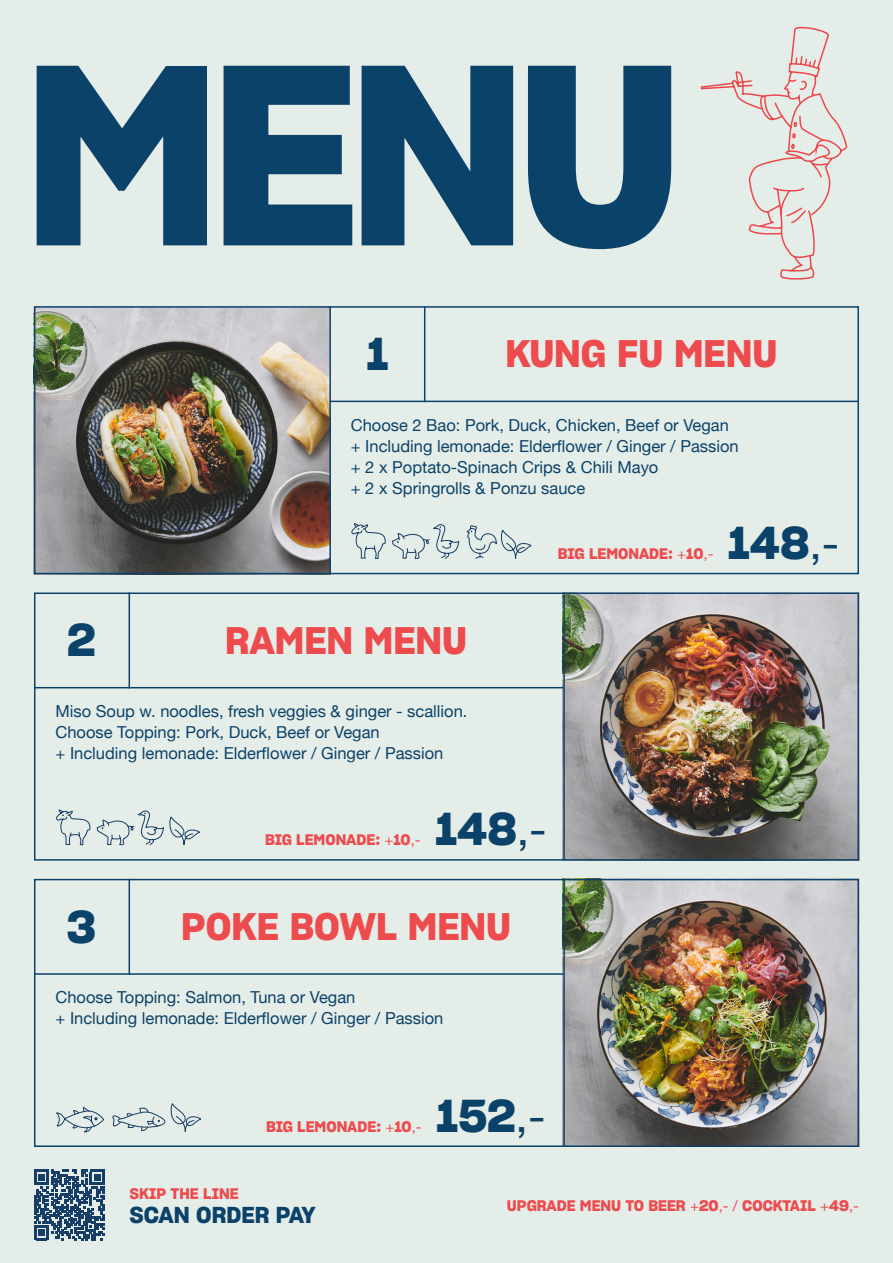
<style>
.page{position:relative;width:893px;height:1263px;background:#e5ede8}
.page>*{position:absolute;margin:0;border:0;box-sizing:border-box;transform-origin:0 0}
.t1{font:250.5px "Sharp Grotesk Semi Bold 20";color:#0b4269}
.t2{font:45px "Sharp Grotesk Semi Bold 20";letter-spacing:.005em;color:#0b4269}
.t3{font:37.5px "Sharp Grotesk Semi Bold 20";color:#ed4b4e}
.t4{font:22.5px "Sharp Grotesk Semi Bold 20";letter-spacing:-.005em;color:#0b4269}
.t5{font:16.5px/21px "Helvetica Neue";color:#0b4269}
.t6{font:15px "Sharp Grotesk Semi Bold 20";color:#ed4b4e}
.s1{font-family:"Helvetica Neue"}
</style>
<div class="page">
<img style="left:37px;top:309px;width:292px;height:262px">
<img style="left:565px;top:595px;width:291px;height:263px">
<img style="left:565px;top:882px;width:291px;height:262px">
<svg style="left:351px;top:523px;width:181px;height:36px"></svg>
<svg style="left:56px;top:809px;width:144px;height:37px"></svg>
<svg style="left:56px;top:1106px;width:48px;height:26px"></svg>
<svg style="left:700px;top:27px;width:147px;height:253px"></svg>
<svg style="left:112px;top:1103px;width:90px;height:29px"></svg>
<svg style="left:34px;top:1170px;width:71px;height:70px"></svg>
<div style="left:34px;top:306px;width:825px;height:268px;border:2px solid #0b4269"></div>
<hr style="left:329px;top:306px;width:2px;height:268px;background:#0b4269">
<hr style="left:424px;top:306px;width:1px;height:96px;background:#0b4269">
<hr style="left:330px;top:401px;width:529px;height:1px;background:#0b4269">
<div style="left:34px;top:592px;width:825px;height:269px;border:2px solid #0b4269"></div>
<hr style="left:563px;top:592px;width:2px;height:268px;background:#0b4269">
<hr style="left:129px;top:592px;width:1px;height:96px;background:#0b4269">
<hr style="left:34px;top:687px;width:530px;height:1px;background:#0b4269">
<div style="left:34px;top:879px;width:825px;height:268px;border:2px solid #0b4269"></div>
<hr style="left:563px;top:879px;width:2px;height:267px;background:#0b4269">
<hr style="left:129px;top:879px;width:1px;height:96px;background:#0b4269">
<hr style="left:34px;top:973px;width:530px;height:2px;background:#0b4269">
<p class="t1" style="left:23px;top:-47px;width:661px">MENU</p>
<p class="t2" style="left:367px;top:317px;width:24px">1</p>
<p class="t3" style="left:505px;top:323px;width:273px">KUNG FU MENU</p>
<p class="t5" style="left:351px;top:415px;width:380px">Choose 2 Bao: Pork, Duck, Chicken, Beef or Vegan</p>
<p class="t5" style="left:351px;top:436px;width:389px">+ Including lemonade: Elderflower / Ginger / Passion</p>
<p class="t5" style="left:351px;top:457px;width:309px">+ 2 x Poptato-Spinach Crips &amp; Chili Mayo</p>
<p class="t5" style="left:351px;top:478px;width:236px">+ 2 x Springrolls &amp; Ponzu sauce</p>
<p class="t6" style="left:558px;top:541px;width:157px">BIG LEMONADE: <span class="s1">+</span>10<span class="s1">,-</span></p>
<p class="t2" style="left:728px;top:506px;width:113px">148<span class="s1">,-</span></p>
<p class="t2" style="left:67px;top:604px;width:30px">2</p>
<p class="t3" style="left:225px;top:610px;width:243px">RAMEN MENU</p>
<p class="t5" style="left:56px;top:702px;width:413px">Miso Soup w. noodles, fresh veggies &amp; ginger - scallion.<br>Choose Topping: Pork, Duck, Beef or Vegan</p>
<p class="t5" style="left:56px;top:744px;width:389px">+ Including lemonade: Elderflower / Ginger / Passion</p>
<p class="t2" style="left:67px;top:890px;width:31px">3</p>
<p class="t6" style="left:265px;top:828px;width:157px">BIG LEMONADE: <span class="s1">+</span>10<span class="s1">,-</span></p>
<p class="t2" style="left:435px;top:793px;width:113px">148<span class="s1">,-</span></p>
<p class="t3" style="left:181px;top:896px;width:332px">POKE BOWL MENU</p>
<p class="t5" style="left:56px;top:988px;width:301px">Choose Topping: Salmon, Tuna or Vegan</p>
<p class="t5" style="left:56px;top:1009px;width:389px">+ Including lemonade: Elderflower / Ginger / Passion</p>
<p class="t6" style="left:266px;top:1114px;width:157px">BIG LEMONADE: <span class="s1">+</span>10<span class="s1">,-</span></p>
<p class="t2" style="left:436px;top:1079px;width:111px">152<span class="s1">,-</span></p>
<p class="t6" style="left:130px;top:1181px;width:110px">SKIP THE LINE</p>
<p class="t4" style="left:130px;top:1197px;width:187px">SCAN ORDER PAY</p>
<p class="t6" style="left:507px;top:1193px;width:354px">UPGRADE MENU TO BEER <span class="s1">+</span>20<span class="s1">,- /</span> COCKTAIL <span class="s1">+</span>49<span class="s1">,-</span></p>
</div>
